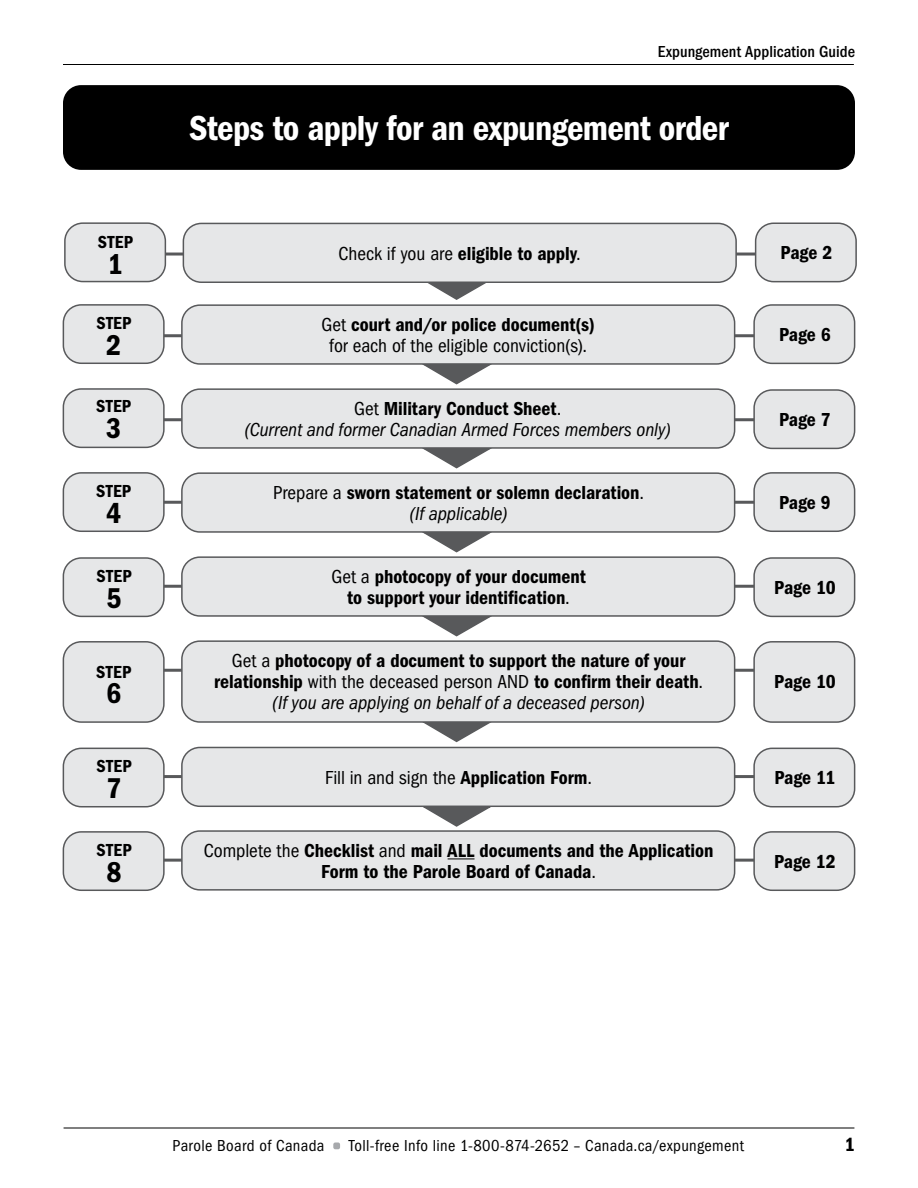
<style>
.page{position:relative;width:918px;height:1188px;background:#fff}
.page>*{position:absolute;margin:0;border:0;box-sizing:border-box;transform-origin:0 0}
.t1{font:36px "ITC Franklin Gothic Std Dm Cd";letter-spacing:-.02em;color:#fff}
.t2{font:29.7px "ITC Franklin Gothic Std Dm Cd";color:#000}
.t3{font:19.8px "ITC Franklin Gothic Std Dm Cd";color:#000}
.t4{font:19.5px/21px "ITC Franklin Gothic Std Dm Cd";color:#000;text-align:center}
.t5{font:italic condensed 19.5px "ITC Franklin Gothic Std";letter-spacing:-.005em;color:#000}
.t6{font:condensed 19.5px "ITC Franklin Gothic Std";letter-spacing:-.005em;color:#000}
.t7{font:18px "ITC Franklin Gothic Std Dm Cd";letter-spacing:.015em;color:#000}
.t8{font:condensed 16.5px "ITC Franklin Gothic Std";letter-spacing:.02em;color:#000}
.t9{font:500 condensed 16.5px "ITC Franklin Gothic Std";color:#000}
.s1{font-family:"ITC Franklin Gothic Std";font-stretch:condensed}
.s2{font-family:"ITC Franklin Gothic Std Dm Cd";font-stretch:normal}
</style>
<div class="page">
<hr style="left:63px;top:64px;width:791px;height:1px;background:#000">
<hr style="left:64px;top:1128px;width:790px;height:1px;background:#000">
<div style="left:333px;top:1143px;width:7px;height:6px;background:#a7a9ac;border-radius:2px"></div>
<hr style="left:144px;top:334px;width:611px;height:3px;background:#58595b">
<hr style="left:144px;top:418px;width:611px;height:3px;background:#58595b">
<hr style="left:144px;top:501px;width:611px;height:3px;background:#58595b">
<hr style="left:144px;top:585px;width:611px;height:3px;background:#58595b">
<hr style="left:144px;top:859px;width:611px;height:3px;background:#58595b">
<hr style="left:144px;top:775px;width:611px;height:3px;background:#58595b">
<hr style="left:144px;top:669px;width:611px;height:3px;background:#58595b">
<div style="left:63px;top:305px;width:101px;height:58px;background:#e6e7e8;border-radius:18px"></div>
<div style="left:63px;top:304px;width:102px;height:60px;border:2px solid #58595b;border-radius:18px"></div>
<div style="left:63px;top:389px;width:101px;height:58px;background:#e6e7e8;border-radius:18px"></div>
<div style="left:63px;top:388px;width:102px;height:60px;border:2px solid #58595b;border-radius:18px"></div>
<div style="left:63px;top:473px;width:101px;height:58px;background:#e6e7e8;border-radius:18px"></div>
<div style="left:63px;top:472px;width:102px;height:60px;border:2px solid #58595b;border-radius:18px"></div>
<div style="left:63px;top:558px;width:101px;height:58px;background:#e6e7e8;border-radius:18px"></div>
<div style="left:63px;top:557px;width:102px;height:60px;border:2px solid #58595b;border-radius:18px"></div>
<div style="left:63px;top:832px;width:101px;height:58px;background:#e6e7e8;border-radius:18px"></div>
<div style="left:63px;top:831px;width:102px;height:60px;border:2px solid #58595b;border-radius:18px"></div>
<div style="left:63px;top:748px;width:101px;height:59px;background:#e6e7e8;border-radius:18px"></div>
<div style="left:63px;top:748px;width:102px;height:59px;border:2px solid #58595b;border-radius:18px"></div>
<div style="left:63px;top:642px;width:101px;height:80px;background:#e6e7e8;border-radius:18px"></div>
<div style="left:63px;top:641px;width:102px;height:82px;border:2px solid #58595b;border-radius:18px"></div>
<div style="left:63px;top:85px;width:792px;height:85px;background:#000;border-radius:18px"></div>
<svg style="left:428px;top:283px;width:58px;height:17px"></svg>
<svg style="left:423px;top:365px;width:67px;height:20px"></svg>
<svg style="left:423px;top:449px;width:67px;height:20px"></svg>
<svg style="left:423px;top:533px;width:67px;height:20px"></svg>
<svg style="left:423px;top:617px;width:67px;height:20px"></svg>
<svg style="left:423px;top:807px;width:68px;height:20px"></svg>
<svg style="left:424px;top:723px;width:66px;height:20px"></svg>
<div style="left:182px;top:305px;width:553px;height:59px;background:#e6e7e8;border-radius:18px"></div>
<div style="left:181px;top:304px;width:554px;height:61px;border:2px solid #58595b;border-radius:18px"></div>
<div style="left:182px;top:389px;width:553px;height:59px;background:#e6e7e8;border-radius:18px"></div>
<div style="left:181px;top:388px;width:554px;height:61px;border:2px solid #58595b;border-radius:18px"></div>
<div style="left:182px;top:473px;width:553px;height:59px;background:#e6e7e8;border-radius:18px"></div>
<div style="left:181px;top:472px;width:554px;height:61px;border:2px solid #58595b;border-radius:18px"></div>
<div style="left:182px;top:557px;width:553px;height:59px;background:#e6e7e8;border-radius:18px"></div>
<div style="left:181px;top:556px;width:554px;height:61px;border:2px solid #58595b;border-radius:18px"></div>
<div style="left:182px;top:831px;width:553px;height:59px;background:#e6e7e8;border-radius:18px"></div>
<div style="left:181px;top:830px;width:554px;height:61px;border:2px solid #58595b;border-radius:18px"></div>
<div style="left:182px;top:747px;width:553px;height:59px;background:#e6e7e8;border-radius:18px"></div>
<div style="left:181px;top:747px;width:554px;height:60px;border:2px solid #58595b;border-radius:18px"></div>
<div style="left:182px;top:641px;width:553px;height:81px;background:#e6e7e8;border-radius:18px"></div>
<div style="left:181px;top:640px;width:554px;height:83px;border:2px solid #58595b;border-radius:18px"></div>
<div style="left:754px;top:305px;width:101px;height:58px;background:#e6e7e8;border-radius:18px"></div>
<div style="left:753px;top:304px;width:102px;height:60px;border:2px solid #58595b;border-radius:18px"></div>
<div style="left:754px;top:390px;width:101px;height:58px;background:#e6e7e8;border-radius:18px"></div>
<div style="left:753px;top:389px;width:102px;height:60px;border:2px solid #58595b;border-radius:18px"></div>
<div style="left:754px;top:473px;width:101px;height:58px;background:#e6e7e8;border-radius:18px"></div>
<div style="left:753px;top:472px;width:102px;height:60px;border:2px solid #58595b;border-radius:18px"></div>
<div style="left:754px;top:558px;width:101px;height:58px;background:#e6e7e8;border-radius:18px"></div>
<div style="left:753px;top:557px;width:102px;height:60px;border:2px solid #58595b;border-radius:18px"></div>
<div style="left:754px;top:832px;width:101px;height:58px;background:#e6e7e8;border-radius:18px"></div>
<div style="left:753px;top:831px;width:102px;height:60px;border:2px solid #58595b;border-radius:18px"></div>
<div style="left:754px;top:748px;width:101px;height:59px;background:#e6e7e8;border-radius:18px"></div>
<div style="left:753px;top:748px;width:102px;height:59px;border:2px solid #58595b;border-radius:18px"></div>
<div style="left:754px;top:642px;width:101px;height:80px;background:#e6e7e8;border-radius:18px"></div>
<div style="left:753px;top:641px;width:102px;height:82px;border:2px solid #58595b;border-radius:18px"></div>
<svg style="left:448px;top:858px;width:27px;height:1px"></svg>
<hr style="left:145px;top:253px;width:611px;height:3px;background:#58595b">
<div style="left:65px;top:223px;width:100px;height:59px;background:#e6e7e8;border-radius:18px"></div>
<div style="left:64px;top:222px;width:102px;height:60px;border:2px solid #58595b;border-radius:18px"></div>
<div style="left:183px;top:223px;width:553px;height:59px;background:#e6e7e8;border-radius:18px"></div>
<div style="left:183px;top:223px;width:554px;height:60px;border:2px solid #58595b;border-radius:18px"></div>
<div style="left:756px;top:223px;width:100px;height:59px;background:#e6e7e8;border-radius:18px"></div>
<div style="left:755px;top:223px;width:102px;height:59px;border:2px solid #58595b;border-radius:18px"></div>
<p class="t9" style="left:658px;top:42px;width:199px">Expungement Application Guide</p>
<h1 class="t1" style="left:189px;top:108px;width:541px">Steps to apply for an expungement order</h1>
<p class="t7" style="left:98px;top:232px;width:37px">STEP</p>
<h2 class="t2" style="left:108px;top:247px;width:17px">1</h2>
<p class="t4" style="left:339px;top:243px;width:244px"><span class="s1">Check if you are</span> eligible to apply<span class="s1">.</span></p>
<p class="t4" style="left:781px;top:243px;width:53px">Page 2</p>
<p class="t7" style="left:96px;top:313px;width:37px">STEP</p>
<h2 class="t2" style="left:106px;top:328px;width:17px">2</h2>
<p class="t4" style="left:322px;top:314px;width:275px"><span class="s1">Get</span> court and/or police document(s)</p>
<p class="t6" style="left:329px;top:335px;width:259px">for each of the eligible conviction(s).</p>
<p class="t4" style="left:779px;top:324px;width:53px">Page 6</p>
<p class="t7" style="left:96px;top:396px;width:37px">STEP</p>
<h2 class="t2" style="left:106px;top:411px;width:17px">3</h2>
<p class="t4" style="left:354px;top:398px;width:209px"><span class="s1">Get</span> Military Conduct Sheet<span class="s1">.</span></p>
<p class="t5" style="left:245px;top:418px;width:428px">(Current and former Canadian Armed Forces members only)</p>
<p class="t4" style="left:779px;top:409px;width:53px">Page 7</p>
<p class="t7" style="left:96px;top:481px;width:37px">STEP</p>
<h2 class="t2" style="left:106px;top:496px;width:17px">4</h2>
<p class="t4" style="left:273px;top:482px;width:373px"><span class="s1">Prepare a</span> sworn statement or solemn declaration<span class="s1">.</span></p>
<p class="t5" style="left:410px;top:503px;width:99px">(If applicable)</p>
<p class="t4" style="left:779px;top:492px;width:53px">Page 9</p>
<p class="t7" style="left:97px;top:566px;width:37px">STEP</p>
<h2 class="t2" style="left:107px;top:581px;width:17px">5</h2>
<p class="t4" style="left:331px;top:566px;width:256px"><span class="s1">Get a</span> photocopy of your document to support your identification<span class="s1">.</span></p>
<p class="t4" style="left:774px;top:577px;width:63px">Page 10</p>
<p class="t7" style="left:96px;top:661px;width:37px">STEP</p>
<h2 class="t2" style="left:106px;top:677px;width:17px">6</h2>
<p class="t4" style="left:214px;top:650px;width:491px"><span class="s1">Get a</span> photocopy of a document to support the nature of your relationship <span class="s1">with the deceased person AND</span> to confirm their death<span class="s1">.</span></p>
<p class="t5" style="left:273px;top:692px;width:374px">(If you are applying on behalf of a deceased person)</p>
<p class="t4" style="left:774px;top:671px;width:63px">Page 10</p>
<p class="t7" style="left:97px;top:756px;width:37px">STEP</p>
<h2 class="t2" style="left:107px;top:771px;width:17px">7</h2>
<p class="t6" style="left:325px;top:767px;width:268px">Fill in and sign the <span class="s2">Application Form</span>.</p>
<p class="t4" style="left:774px;top:768px;width:63px">Page 11</p>
<p class="t7" style="left:97px;top:840px;width:37px">STEP</p>
<h2 class="t2" style="left:107px;top:855px;width:17px">8</h2>
<p class="t4" style="left:204px;top:840px;width:511px"><span class="s1">Complete the</span> Checklist <span class="s1">and</span> mail ALL documents and the Application<br>Form to the Parole Board of Canada<span class="s1">.</span></p>
<p class="t4" style="left:774px;top:851px;width:63px">Page 12</p>
<p class="t8" style="left:173px;top:1136px;width:153px">Parole Board of Canada</p>
<p class="t8" style="left:349px;top:1136px;width:396px">Toll-free Info line 1-800-874-2652 – Canada.ca/expungement</p>
<p class="t3" style="left:845px;top:1133px;width:12px">1</p>
</div>
